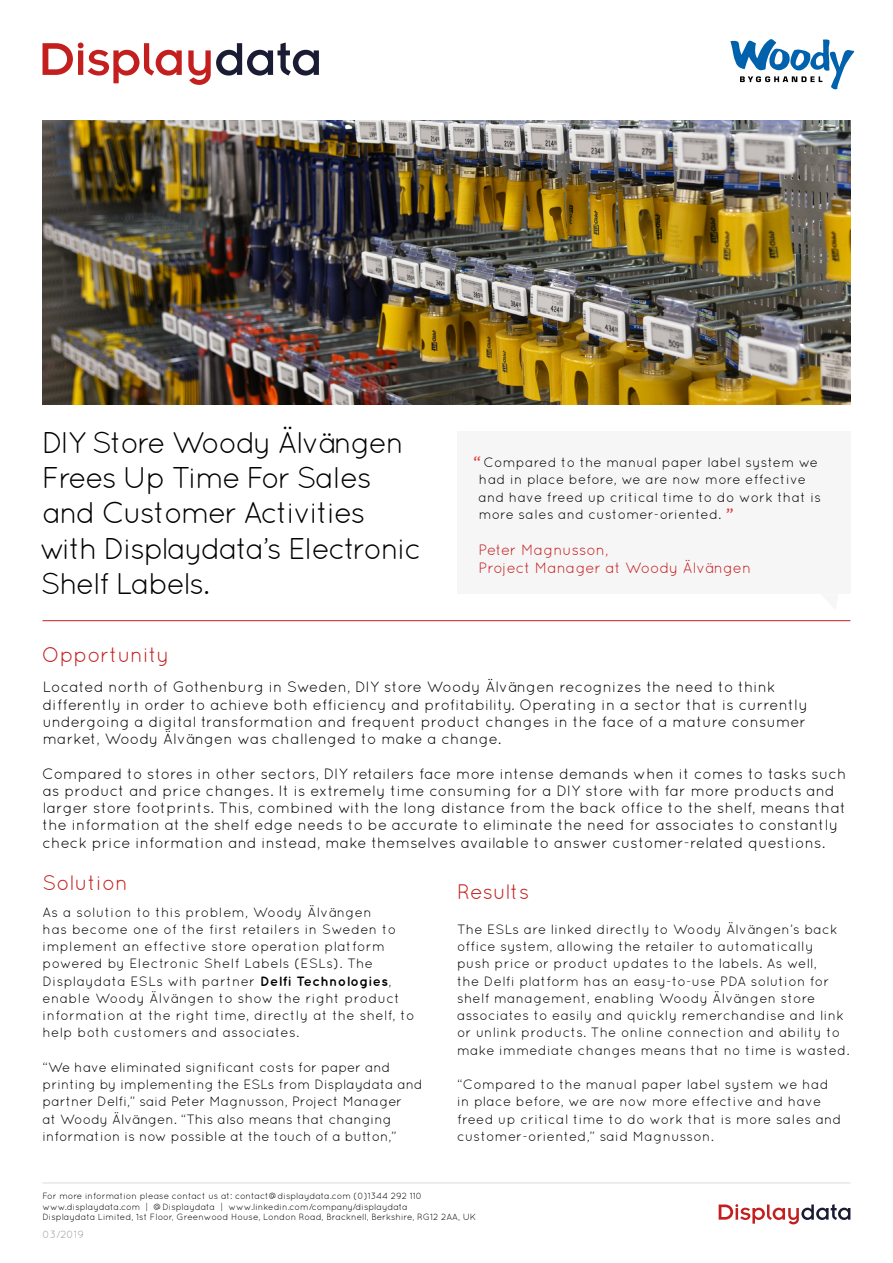
<style>
.page{position:relative;width:893px;height:1263px;background:#fff}
.page>*{position:absolute;margin:0;border:0;box-sizing:border-box;transform-origin:0 0}
.t1{font:30px/35.4px "Quicksand";letter-spacing:-.05em;color:#000}
.t2{font:21px "Quicksand";color:#c31f1e}
.t3{font:15px/17.2px "Quicksand";letter-spacing:.01em;color:#000}
.t4{font:15px/18px "Quicksand";color:#c41f1f}
.t5{font:13.5px/17.2px "Quicksand";letter-spacing:.02em;color:#000}
.t6{font:13.5px/17.2px "Quicksand";color:#000}
.t7{font:10.5px "Quicksand";color:#9d9d9c}
.t8{font:9px/10.5px "Quicksand";color:#000}
.s1{font-weight:700;font-size:15px;color:#e03838}
.s2{font-weight:700}
</style>
<div class="page">
<hr style="left:43px;top:1182px;width:807px;height:2px;background:#000">
<svg style="left:719px;top:1204px;width:131px;height:20px"></svg>
<svg style="left:43px;top:43px;width:139px;height:40px"></svg>
<svg style="left:188px;top:43px;width:131px;height:42px"></svg>
<hr style="left:43px;top:620px;width:807px;height:1px;background:#c31f1e">
<svg style="left:730px;top:39px;width:124px;height:51px"></svg>
<img style="left:43px;top:120px;width:807px;height:285px">
<div style="left:457px;top:432px;width:393px;height:162px;background:#f6f6f6"></div>
<h1 class="t1" style="left:40px;top:424px;width:383px">DIY Store Woody Älvängen<br>Frees Up Time For Sales and Customer Activities with Displaydata’s Electronic<br>Shelf Labels.</h1>
<p class="t5" style="left:479px;top:454px;width:344px;text-indent:-5px"><span class="s1">“</span> Compared to the manual paper label system we had in place before, we are now more effective and have freed up critical time to do work that is more sales and customer-oriented. <span class="s1">”</span></p>
<p class="t4" style="left:479px;top:540px;width:274px">Peter Magnusson,<br>Project Manager at Woody Älvängen</p>
<h2 class="t2" style="left:42px;top:643px;width:129px">Opportunity</h2>
<p class="t3" style="left:43px;top:678px;width:767px">Located north of Gothenburg in Sweden, DIY store Woody Älvängen recognizes the need to think differently in order to achieve both efficiency and profitability. Operating in a sector that is currently undergoing a digital transformation and frequent product changes in the face of a mature consumer market, Woody Älvängen was challenged to make a change.</p>
<p class="t3" style="left:42px;top:764px;width:806px">Compared to stores in other sectors, DIY retailers face more intense demands when it comes to tasks such as product and price changes. It is extremely time consuming for a DIY store with far more products and larger store footprints. This, combined with the long distance from the back office to the shelf, means that the information at the shelf edge needs to be accurate to eliminate the need for associates to constantly check price information and instead, make themselves available to answer customer-related questions.</p>
<h2 class="t2" style="left:43px;top:871px;width:87px">Solution</h2>
<p class="t5" style="left:43px;top:903px;width:373px">As a solution to this problem, Woody Älvängen<br>has become one of the first retailers in Sweden to implement an effective store operation platform powered by Electronic Shelf Labels (ESLs). The Displaydata ESLs with partner <span class="s2">Delfi Technologies</span>, enable Woody Älvängen to show the right product information at the right time, directly at the shelf, to help both customers and associates.</p>
<p class="t6" style="left:43px;top:1058px;width:382px">“We have eliminated significant costs for paper and printing by implementing the ESLs from Displaydata and partner Delfi,” said Peter Magnusson, Project Manager<br>at Woody Älvängen. “This also means that changing information is now possible at the touch of a button,”</p>
<h2 class="t2" style="left:457px;top:880px;width:74px">Results</h2>
<p class="t5" style="left:457px;top:920px;width:394px">The ESLs are linked directly to Woody Älvängen’s back office system, allowing the retailer to automatically push price or product updates to the labels. As well,<br>the Delfi platform has an easy-to-use PDA solution for shelf management, enabling Woody Älvängen store associates to easily and quickly remerchandise and link or unlink products. The online connection and ability to make immediate changes means that no time is wasted.</p>
<p class="t5" style="left:457px;top:1076px;width:386px">“Compared to the manual paper label system we had in place before, we are now more effective and have freed up critical time to do work that is more sales and customer-oriented,” said Magnusson.</p>
<p class="t8" style="left:43px;top:1191px;width:435px">For more information please contact us at: contact@displaydata.com (0)1344 292 110 www.displaydata.com | @Displaydata | www.linkedin.com/company/displaydata<br>Displaydata Limited, 1st Floor, Greenwood House, London Road, Bracknell, Berkshire, RG12 2AA, UK</p>
<p class="t7" style="left:43px;top:1228px;width:43px">03/2019</p>
</div>
